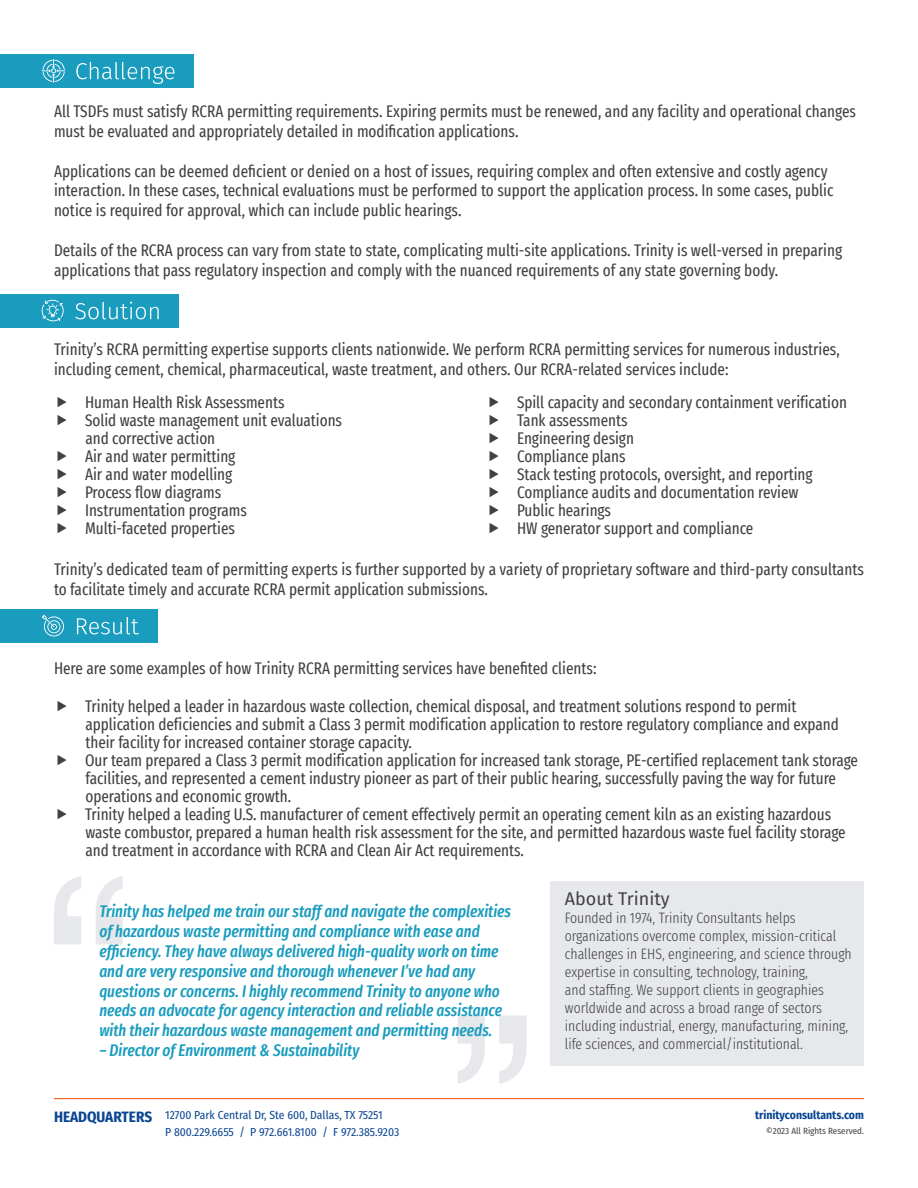
<style>
.page{position:relative;width:918px;height:1188px;background:#fff}
.page>*{position:absolute;margin:0;border:0;box-sizing:border-box;transform-origin:0 0}
.About_Trinity_titile{font:18px "Fira Sans";color:#414142}
.Case_Study_Body_Copy{font:extra-condensed 16.5px/18px "Fira Sans";letter-spacing:-.005em;color:#414142}
.Quotes_-_Case_Study{font:italic 500 extra-condensed 16.5px/19.8px "Fira Sans";color:#199cbe}
.About_Trinity_copy{font:300 extra-condensed 15px/18px "Fira Sans";color:#414142}
.t1{font:11.7px/16.5px "Fira Sans Condensed";color:#094592}
.t2{font:700 11.7px "Fira Sans Condensed";color:#094592}
.t3{font:9px "Fira Sans Condensed";color:#414142}
.s1{font-weight:700;font-size:15px}
</style>
<div class="page">
<hr style="left:54px;top:1098px;width:810px;height:1px;background:#f06222">
<div style="left:0;top:609px;width:157px;height:33px;background:#199cbe"></div>
<svg style="left:42px;top:615px;width:22px;height:21px"></svg>
<svg style="left:77px;top:617px;width:62px;height:17px"></svg>
<div style="left:0;top:294px;width:179px;height:33px;background:#199cbe"></div>
<svg style="left:42px;top:300px;width:22px;height:21px"></svg>
<svg style="left:75px;top:302px;width:84px;height:17px"></svg>
<div style="left:0;top:54px;width:194px;height:33px;background:#199cbe"></div>
<svg style="left:42px;top:59px;width:23px;height:24px"></svg>
<svg style="left:76px;top:62px;width:98px;height:22px"></svg>
<svg style="left:96px;top:876px;width:27px;height:68px"></svg>
<svg style="left:54px;top:876px;width:27px;height:68px"></svg>
<svg style="left:458px;top:1015px;width:27px;height:69px"></svg>
<svg style="left:499px;top:1015px;width:27px;height:69px"></svg>
<div style="left:551px;top:881px;width:313px;height:185px;background:#e6e8eb"></div>
<p class="Case_Study_Body_Copy" style="left:54px;top:101px;width:804px;line-height:19.8px">All TSDFs must satisfy RCRA permitting requirements. Expiring permits must be renewed, and any facility and operational changes must be evaluated and appropriately detailed in modification applications.</p>
<p class="Case_Study_Body_Copy" style="left:54px;top:161px;width:781px;line-height:19.8px">Applications can be deemed deficient or denied on a host of issues, requiring complex and often extensive and costly agency interaction. In these cases, technical evaluations must be performed to support the application process. In some cases, public notice is required for approval, which can include public hearings.</p>
<p class="Case_Study_Body_Copy" style="left:54px;top:240px;width:790px;line-height:19.8px">Details of the RCRA process can vary from state to state, complicating multi-site applications. Trinity is well-versed in preparing applications that pass regulatory inspection and comply with the nuanced requirements of any state governing body.</p>
<p class="Case_Study_Body_Copy" style="left:54px;top:339px;width:787px;line-height:19.8px">Trinity’s RCRA permitting expertise supports clients nationwide. We perform RCRA permitting services for numerous industries, including cement, chemical, pharmaceutical, waste treatment, and others. Our RCRA-related services include:</p>
<p class="Case_Study_Body_Copy" style="left:85px;top:393px;width:201px">Human Health Risk Assessments</p>
<p class="Case_Study_Body_Copy" style="left:85px;top:411px;width:259px">Solid waste management unit evaluations and corrective action</p>
<p class="Case_Study_Body_Copy" style="left:85px;top:447px;width:152px">Air and water permitting</p>
<p class="Case_Study_Body_Copy" style="left:85px;top:465px;width:149px">Air and water modelling</p>
<p class="Case_Study_Body_Copy" style="left:85px;top:483px;width:138px">Process flow diagrams</p>
<p class="Case_Study_Body_Copy" style="left:85px;top:501px;width:163px">Instrumentation programs</p>
<p class="Case_Study_Body_Copy" style="left:85px;top:519px;width:151px">Multi-faceted properties</p>
<p class="Case_Study_Body_Copy" style="left:517px;top:393px;width:331px">Spill capacity and secondary containment verification</p>
<p class="Case_Study_Body_Copy" style="left:517px;top:411px;width:112px">Tank assessments</p>
<p class="Case_Study_Body_Copy" style="left:517px;top:429px;width:118px">Engineering design</p>
<p class="Case_Study_Body_Copy" style="left:517px;top:447px;width:110px">Compliance plans</p>
<p class="Case_Study_Body_Copy" style="left:517px;top:465px;width:297px">Stack testing protocols, oversight, and reporting</p>
<p class="Case_Study_Body_Copy" style="left:517px;top:483px;width:283px">Compliance audits and documentation review</p>
<p class="Case_Study_Body_Copy" style="left:517px;top:501px;width:95px">Public hearings</p>
<p class="Case_Study_Body_Copy" style="left:517px;top:519px;width:238px">HW generator support and compliance</p>
<p class="Case_Study_Body_Copy" style="left:54px;top:559px;width:811px;line-height:19.8px">Trinity’s dedicated team of permitting experts is further supported by a variety of proprietary software and third-party consultants to facilitate timely and accurate RCRA permit application submissions.</p>
<p class="Case_Study_Body_Copy" style="left:54px;top:659px;width:544px">Here are some examples of how Trinity RCRA permitting services have benefited clients:</p>
<p class="Case_Study_Body_Copy" style="left:85px;top:697px;width:755px">Trinity helped a leader in hazardous waste collection, chemical disposal, and treatment solutions respond to permit application deficiencies and submit a Class 3 permit modification application to restore regulatory compliance and expand their facility for increased container storage capacity.</p>
<p class="Case_Study_Body_Copy" style="left:85px;top:751px;width:775px">Our team prepared a Class 3 permit modification application for increased tank storage, PE-certified replacement tank storage facilities, and represented a cement industry pioneer as part of their public hearing, successfully paving the way for future operations and economic growth.</p>
<p class="Case_Study_Body_Copy" style="left:85px;top:805px;width:762px">Trinity helped a leading U.S. manufacturer of cement effectively permit an operating cement kiln as an existing hazardous waste combustor, prepared a human health risk assessment for the site, and permitted hazardous waste fuel facility storage and treatment in accordance with RCRA and Clean Air Act requirements.</p>
<p class="Quotes_-_Case_Study" style="left:99px;top:901px;width:413px">Trinity has helped me train our staff and navigate the complexities of hazardous waste permitting and compliance with ease and efficiency. They have always delivered high-quality work on time and are very responsive and thorough whenever I’ve had any questions or concerns. I highly recommend Trinity to anyone who needs an advocate for agency interaction and reliable assistance with their hazardous waste management and permitting needs.</p>
<p class="Quotes_-_Case_Study" style="left:99px;top:1040px;width:262px">– Director of Environment &amp; Sustainability</p>
<p class="t1" style="left:165px;top:1106px;width:236px;text-indent:-111px"><span class="s1">HEADQUARTERS</span> 12700 Park Central Dr, Ste 600, Dallas, TX 75251<br>P 800.229.6655 / P 972.661.8100 / F 972.385.9203</p>
<p class="About_Trinity_titile" style="left:565px;top:885px;width:106px">About Trinity</p>
<p class="About_Trinity_copy" style="left:565px;top:909px;width:289px">Founded in 1974, Trinity Consultants helps organizations overcome complex, mission-critical challenges in EHS, engineering, and science through expertise in consulting, technology, training,<br>and staffing. We support clients in geographies worldwide and across a broad range of sectors including industrial, energy, manufacturing, mining, life sciences, and commercial/institutional.</p>
<p class="t2" style="left:755px;top:1105px;width:110px">trinityconsultants.com</p>
<p class="t3" style="left:766px;top:1124px;width:99px">©2023 All Rights Reserved.</p>
</div>
